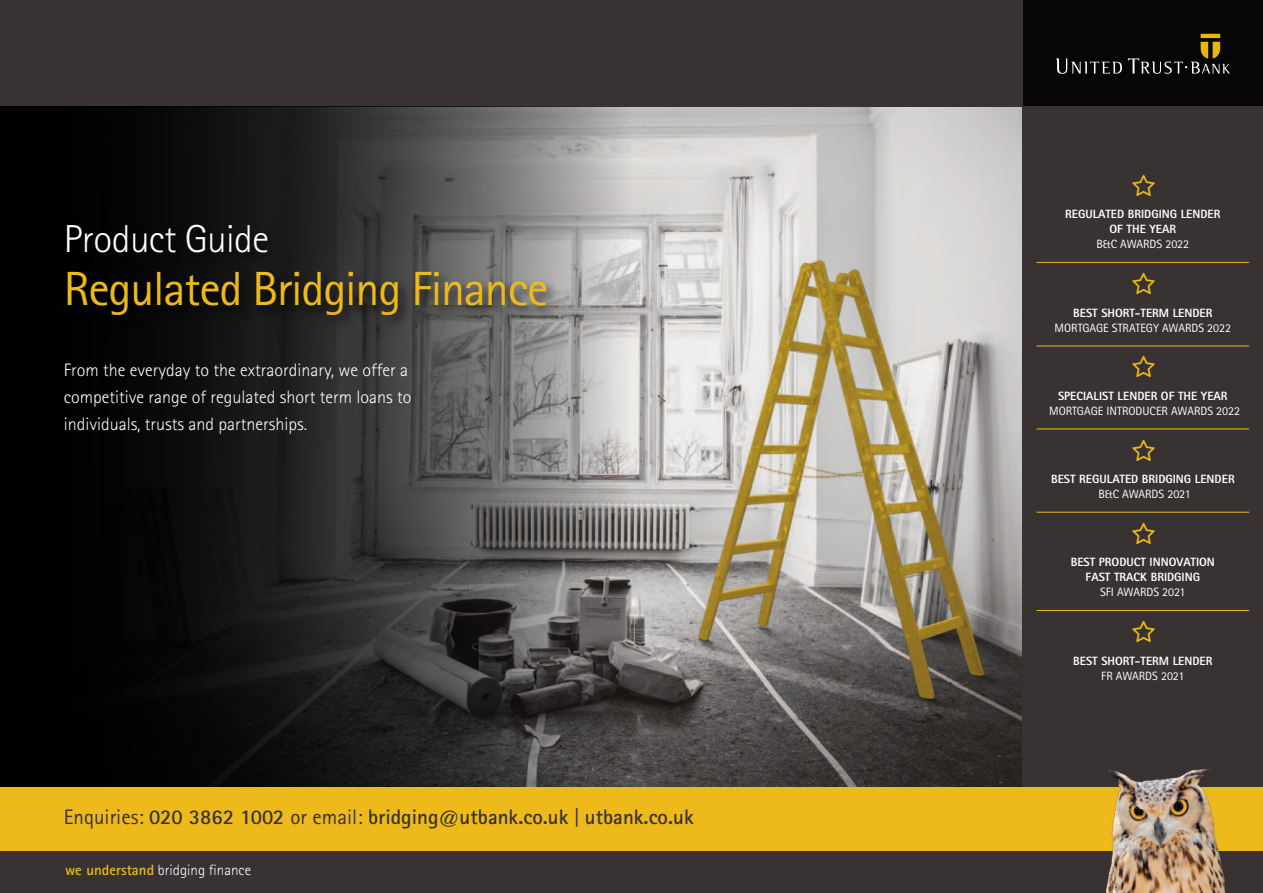
<style>
.page{position:relative;width:1263px;height:893px;background:#fff}
.page>*{position:absolute;margin:0;border:0;box-sizing:border-box;transform-origin:0 0}
.t1{font:48px "Rotis Sans Serif";letter-spacing:-.025em;color:#eeb91b}
.t2{font:300 39px "Rotis Sans Serif";letter-spacing:-.015em;color:#fff}
.t3{font:700 21px "Rotis Sans Serif";color:#383332}
.t4{font:300 18px/27px "Rotis Sans Serif";color:#fff}
.t5{font:300 15px "Rotis Sans Serif";color:#fff}
.t6{font:800 12px/15px "Rotis Sans Serif";color:#fff;text-align:center}
.t7{font:12px/15px "Rotis Sans Serif";color:#fff;text-align:center}
.s1{font-weight:400}
.s2{font-weight:700;color:#eeb91b}
.s3{font-weight:800}
</style>
<div class="page">
<img style="left:631px;top:106px;width:392px;height:681px">
<div style="left:0;top:850px;width:1263px;height:43px;background:#383332"></div>
<div style="left:1023px;top:0;width:240px;height:106px;background:#080505"></div>
<div style="left:0;top:0;width:1023px;height:106px;background:#383332"></div>
<div style="left:0;top:787px;width:1263px;height:63px;background:#eeb91b"></div>
<svg style="left:0;top:106px;width:631px;height:681px;background:#2f2f2e"></svg>
<img style="left:56px;top:208px;width:659px;height:136px">
<div style="left:1023px;top:106px;width:240px;height:681px;background:#383332"></div>
<img style="left:1098px;top:768px;width:132px;height:125px">
<hr style="left:1036px;top:262px;width:213px;height:1px;background:#eeb91b">
<hr style="left:1036px;top:346px;width:213px;height:1px;background:#eeb91b">
<hr style="left:1036px;top:429px;width:213px;height:1px;background:#eeb91b">
<hr style="left:1036px;top:512px;width:213px;height:1px;background:#eeb91b">
<hr style="left:1036px;top:610px;width:213px;height:1px;background:#eeb91b">
<svg style="left:1056px;top:34px;width:174px;height:40px"></svg>
<p class="t2" style="left:64px;top:225px;width:207px">Product Guide</p>
<p class="t1" style="left:64px;top:272px;width:486px">Regulated Bridging Finance</p>
<p class="t4" style="left:64px;top:358px;width:349px">From the everyday to the extraordinary, we offer a competitive range of regulated short term loans to individuals, trusts and partnerships.</p>
<p class="t3" style="left:64px;top:809px;width:631px"><span class="s1">Enquiries:</span> 020 3862 1002 <span class="s1">or email:</span> bridging@utbank.co.uk <span class="s1">|</span> utbank.co.uk</p>
<p class="t5" style="left:65px;top:865px;width:188px"><span class="s2">we understand</span> bridging finance</p>
<p class="t6" style="left:1065px;top:208px;width:157px">REGULATED BRIDGING LENDER<br>OF THE YEAR<br><span class="s1">B&amp;C AWARDS 2022</span></p>
<p class="t7" style="left:1054px;top:306px;width:178px"><span class="s3">BEST SHORT-TERM LENDER<br></span>MORTGAGE STRATEGY AWARDS 2022</p>
<p class="t7" style="left:1049px;top:390px;width:192px"><span class="s3">SPECIALIST LENDER OF THE YEAR<br></span>MORTGAGE INTRODUCER AWARDS 2022</p>
<p class="t6" style="left:1051px;top:473px;width:185px">BEST REGULATED BRIDGING LENDER<br><span class="s1">B&amp;C AWARDS 2021</span></p>
<p class="t6" style="left:1071px;top:556px;width:146px">BEST PRODUCT INNOVATION<br>FAST TRACK BRIDGING<br><span class="s1">SFI AWARDS 2021</span></p>
<p class="t6" style="left:1073px;top:654px;width:141px">BEST SHORT-TERM LENDER<br><span class="s1">FR AWARDS 2021</span></p>
</div>
